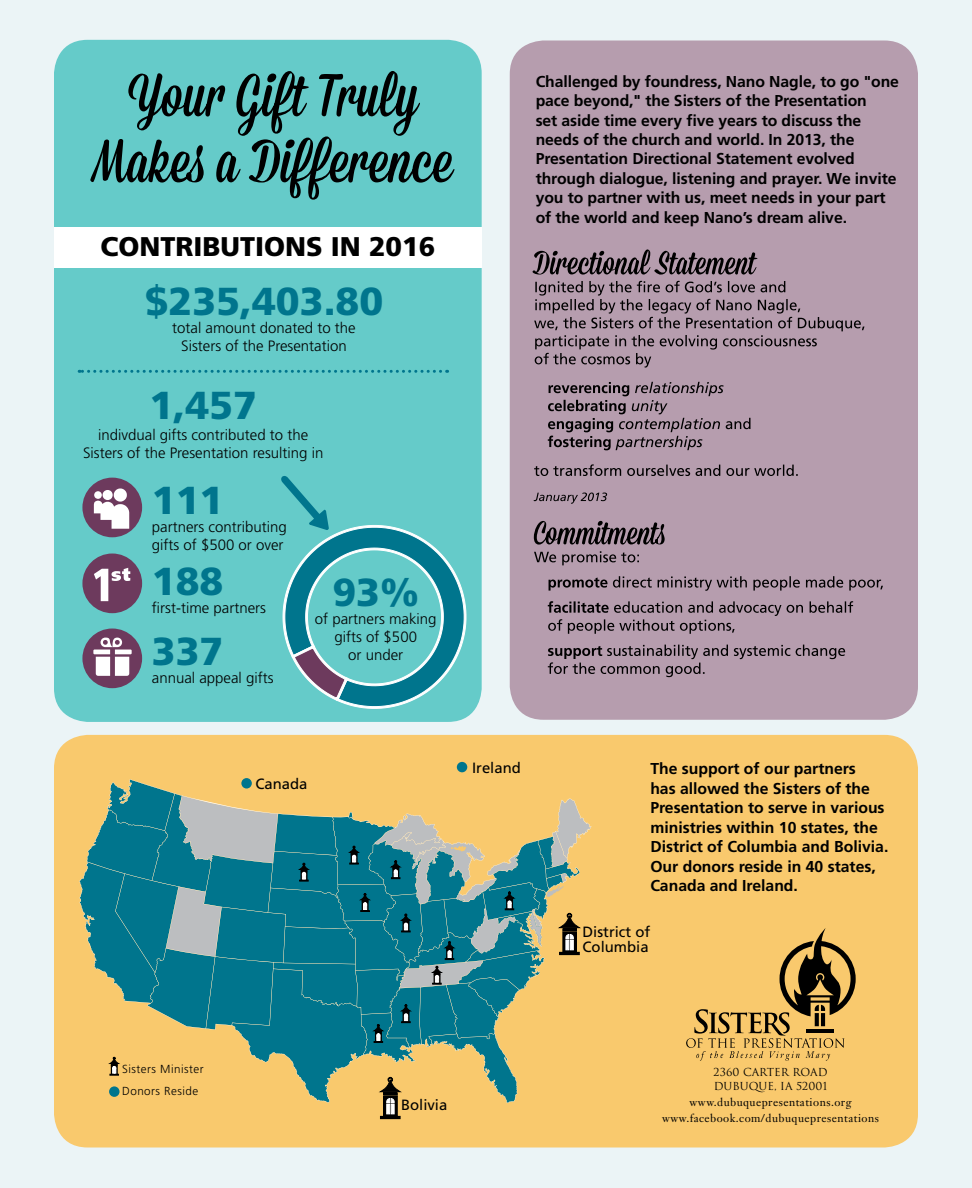
<style>
.page{position:relative;width:972px;height:1188px;background:#ebf4f6}
.page>*{position:absolute;margin:0;border:0;box-sizing:border-box;transform-origin:0 0}
.t1{font:900 39px "Frutiger";color:#00758d}
.t2{font:900 27px "Frutiger";color:#000}
.t3{font:700 15.75px/19.5px "Frutiger";letter-spacing:-.005em;color:#000}
.t4{font:300 15px/18px "Frutiger";color:#000;text-align:center}
.t5{font:14.85px/14.9px "Frutiger";color:#000}
.t6{font:300 11.7px/22.5px "Frutiger";letter-spacing:.04em;color:#000}
.t7{font:11.25px/16px "Janson Text";letter-spacing:.04em;color:#000;text-align:center}
.t8{font:10.8px/13.4px "Trajan";color:#000}
</style>
<div class="page">
<div style="left:54px;top:735px;width:864px;height:412px;background:#f9c96d;border-radius:34px"></div>
<div style="left:510px;top:41px;width:408px;height:679px;background:#b69dae;border-radius:34px"></div>
<div style="left:54px;top:40px;width:428px;height:682px;background:#65cbc9;border-radius:34px"></div>
<svg style="left:90px;top:71px;width:364px;height:129px"></svg>
<svg style="left:686px;top:928px;width:170px;height:133px"></svg>
<hr style="left:806px;top:1030px;width:28px;height:3px;background:#000">
<div style="left:54px;top:227px;width:428px;height:41px;background:#fff"></div>
<svg style="left:79px;top:370px;width:362px;height:3px"></svg>
<div style="left:82px;top:554px;width:60px;height:59px;background:#6d3a5d;border-radius:50%"></div>
<svg style="left:94px;top:568px;width:36px;height:33px"></svg>
<div style="left:82px;top:629px;width:60px;height:59px;background:#6d3a5d;border-radius:50%"></div>
<svg style="left:93px;top:638px;width:39px;height:38px"></svg>
<div style="left:82px;top:478px;width:60px;height:59px;background:#6d3a5d;border-radius:50%"></div>
<svg style="left:94px;top:488px;width:35px;height:41px"></svg>
<div style="left:384px;top:1096px;width:13px;height:20px;border:1px solid #000"></div>
<div style="left:380px;top:1116px;width:20px;height:3px;border:1px solid #000"></div>
<svg style="left:548px;top:645px;width:297px;height:32px"></svg>
<svg style="left:548px;top:601px;width:305px;height:33px"></svg>
<svg style="left:549px;top:576px;width:334px;height:15px"></svg>
<svg style="left:534px;top:551px;width:105px;height:14px"></svg>
<svg style="left:534px;top:521px;width:131px;height:24px"></svg>
<svg style="left:534px;top:493px;width:73px;height:11px"></svg>
<svg style="left:534px;top:464px;width:264px;height:12px"></svg>
<svg style="left:548px;top:382px;width:202px;height:68px"></svg>
<svg style="left:534px;top:281px;width:331px;height:87px"></svg>
<svg style="left:533px;top:249px;width:224px;height:26px"></svg>
<svg style="left:80px;top:780px;width:511px;height:334px"></svg>
<svg style="left:281px;top:476px;width:197px;height:244px"></svg>
<div style="left:457px;top:762px;width:10px;height:10px;background:#00758d;border-radius:50%"></div>
<div style="left:241px;top:778px;width:11px;height:11px;background:#00758d;border-radius:50%"></div>
<h2 class="t2" style="left:100px;top:230px;width:336px">CONTRIBUTIONS IN 2016</h2>
<h1 class="t1" style="left:145px;top:278px;width:240px">$235,403.80</h1>
<p class="t4" style="left:172px;top:319px;width:185px">total amount donated to the<br>Sisters of the Presentation</p>
<h1 class="t1" style="left:150px;top:382px;width:109px">1,457</h1>
<p class="t4" style="left:83px;top:426px;width:242px">indivdual gifts contributed to the<br>Sisters of the Presentation resulting in</p>
<h1 class="t1" style="left:152px;top:477px;width:73px">111</h1>
<p class="t4" style="left:152px;top:518px;width:137px;text-align:left">partners contributing gifts of $500 or over</p>
<h1 class="t1" style="left:152px;top:558px;width:73px">188</h1>
<p class="t4" style="left:152px;top:599px;width:116px">first-time partners</p>
<h1 class="t1" style="left:152px;top:628px;width:73px">337</h1>
<p class="t4" style="left:152px;top:670px;width:123px">annual appeal gifts</p>
<h1 class="t1" style="left:332px;top:569px;width:88px">93%</h1>
<p class="t4" style="left:334px;top:628px;width:84px">gifts of $500 or under</p>
<p class="t4" style="left:315px;top:610px;width:123px">of partners making</p>
<p class="t5" style="left:255px;top:776px;width:54px">Canada</p>
<p class="t3" style="left:536px;top:71px;width:365px">Challenged by foundress, Nano Nagle, to go "one pace beyond," the Sisters of the Presentation<br>set aside time every five years to discuss the needs of the church and world. In 2013, the Presentation Directional Statement evolved through dialogue, listening and prayer. We invite you to partner with us, meet needs in your part of the world and keep Nano’s dream alive.</p>
<p class="t5" style="left:472px;top:760px;width:50px">Ireland</p>
<p class="t3" style="left:650px;top:759px;width:240px">The support of our partners<br>has allowed the Sisters of the<br>Presentation to serve in various ministries within 10 states, the<br>District of Columbia and Bolivia.<br>Our donors reside in 40 states,<br>Canada and Ireland.</p>
<p class="t5" style="left:583px;top:925px;width:69px">District of<br>Columbia</p>
<p class="t6" style="left:122px;top:1058px;width:83px">Sisters Minister<br>Donors Reside</p>
<p class="t5" style="left:401px;top:1098px;width:48px">Bolivia</p>
<p class="t8" style="left:714px;top:1066px;width:116px">2360 CARTER ROAD<br>DUBUQUE, IA 52001</p>
<p class="t7" style="left:662px;top:1094px;width:218px">www.dubuquepresentations.org www.facebook.com/dubuquepresentations</p>
</div>
